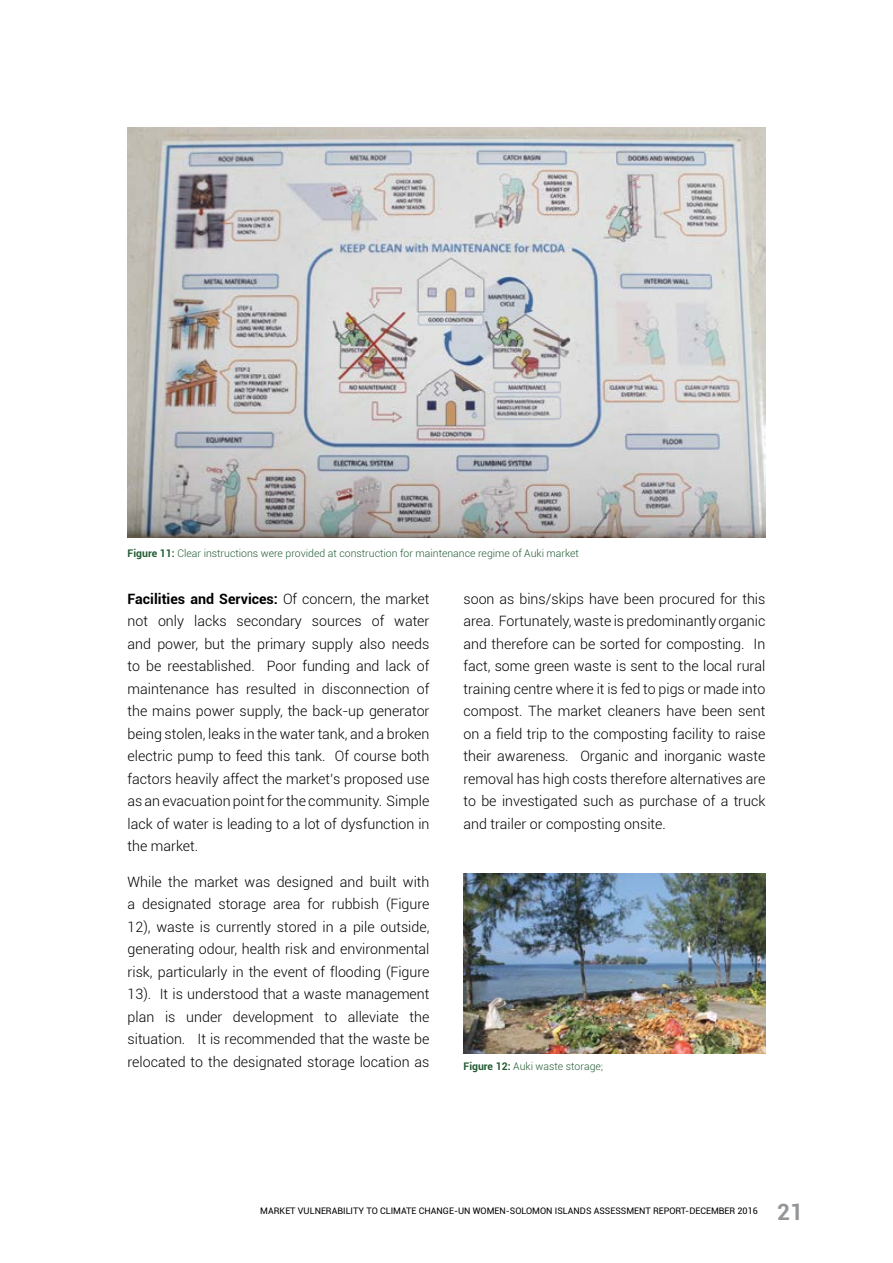
<style>
.page{position:relative;width:893px;height:1263px;background:#fff}
.page>*{position:absolute;margin:0;border:0;box-sizing:border-box;transform-origin:0 0}
.t1{font:700 22.5px "Roboto";color:#939598}
.t2{font:300 14.25px/22.5px "Roboto";color:#000;text-align:justify}
.t3{font:300 10.5px "Roboto";color:#235c34}
.t4{font:9px "Roboto";color:#000}
.s1{font-weight:700}
</style>
<div class="page">
<img style="left:128px;top:128px;width:637px;height:409px">
<img style="left:463px;top:874px;width:302px;height:179px">
<p class="t3" style="left:128px;top:546px;width:453px"><span class="s1">Figure 11:</span> Clear instructions were provided at construction for maintenance regime of Auki market</p>
<p class="t2" style="left:128px;top:587px;width:303px"><span class="s1">Facilities and Services:</span> Of concern, the market not only lacks secondary sources of water and power, but the primary supply also needs to be reestablished. Poor funding and lack of maintenance has resulted in disconnection of the mains power supply, the back-up generator being stolen, leaks in the water tank, and a broken electric pump to feed this tank. Of course both factors heavily affect the market’s proposed use as an evacuation point for the community. Simple lack of water is leading to a lot of dysfunction in the market.</p>
<p class="t2" style="left:128px;top:870px;width:303px">While the market was designed and built with a designated storage area for rubbish (Figure 12), waste is currently stored in a pile outside, generating odour, health risk and environmental risk, particularly in the event of flooding (Figure 13). It is understood that a waste management plan is under development to alleviate the situation. It is recommended that the waste be relocated to the designated storage location as</p>
<p class="t2" style="left:463px;top:587px;width:303px">soon as bins/skips have been procured for this area. Fortunately, waste is predominantly organic and therefore can be sorted for composting. In fact, some green waste is sent to the local rural training centre where it is fed to pigs or made into compost. The market cleaners have been sent on a field trip to the composting facility to raise their awareness. Organic and inorganic waste removal has high costs therefore alternatives are to be investigated such as purchase of a truck and trailer or composting onsite.</p>
<p class="t3" style="left:463px;top:1059px;width:141px"><span class="s1">Figure 12:</span> Auki waste storage;</p>
<p class="t4" style="left:260px;top:1204px;width:499px">MARKET VULNERABILITY TO CLIMATE CHANGE-UN WOMEN-SOLOMON ISLANDS ASSESSMENT REPORT-DECEMBER 2016</p>
<h1 class="t1" style="left:777px;top:1196px;width:27px">21</h1>
</div>
